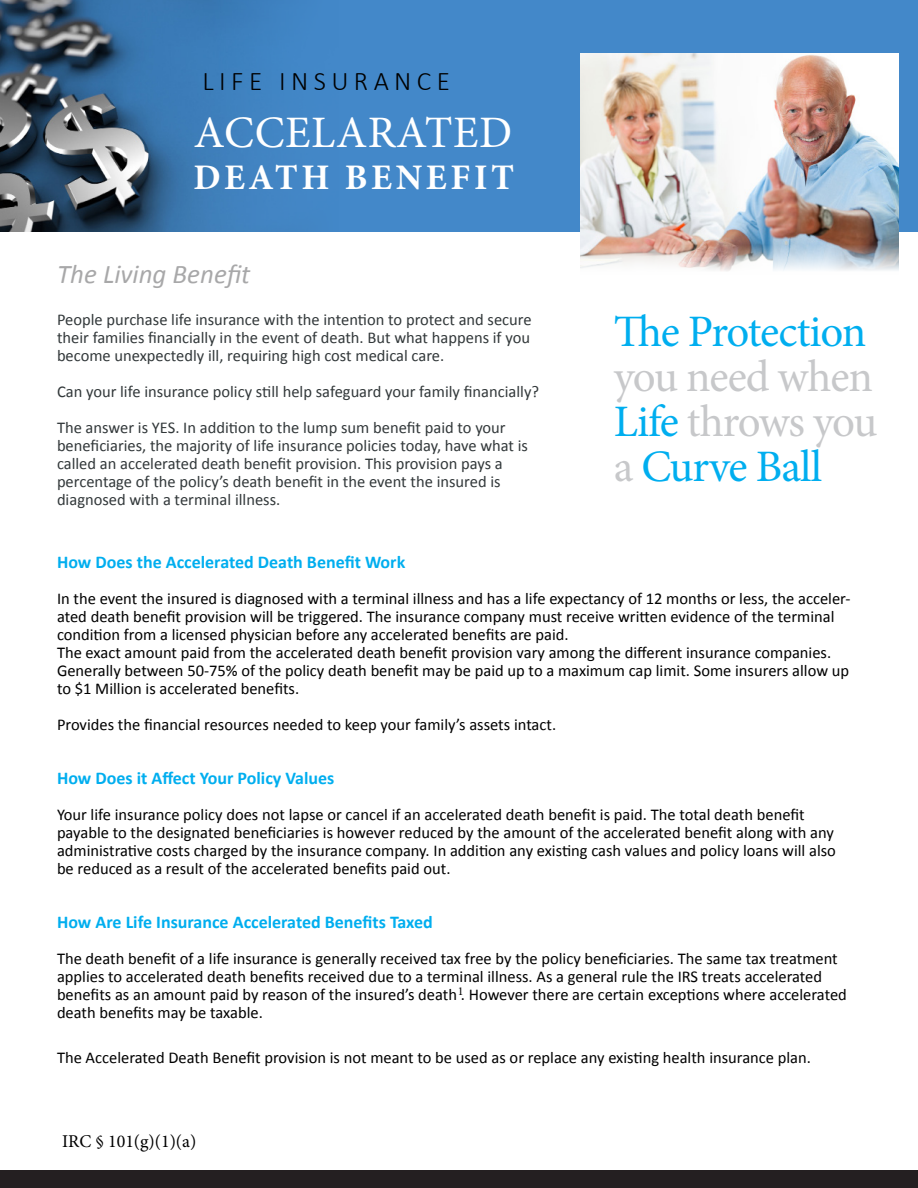
<style>
.page{position:relative;width:918px;height:1188px;background:#fff}
.page>*{position:absolute;margin:0;border:0;box-sizing:border-box;transform-origin:0 0}
.t1{font:45px/45px "Minion Pro";letter-spacing:-.03em;color:#c7c8ca;text-align:justify}
.t2{font:45px "Minion Pro";letter-spacing:-.035em;color:#00aeef}
.t3{font:45px "Minion Pro";letter-spacing:.01em;color:#fff}
.t4{font:700 36px "Minion Pro";letter-spacing:.1em;color:#fff}
.t5{font:italic 27px "Calibri";color:#a8a8a9}
.t6{font:300 27px "Calibri";letter-spacing:.2em;color:#000}
.t7{font:700 18px "Calibri";color:#00aeef}
.t8{font:18px "Minion Pro";color:#000}
.t9{font:16.5px/18px "Calibri";color:#000}
.t10{font:16.5px/18px "Calibri";color:#32383a}
.t11{font:12px "Minion Pro";color:#000}
.s1{color:#00aeef}
</style>
<div class="page">
<div style="left:0;top:0;width:918px;height:231px;background:#4388c9"></div>
<img style="left:0;top:0;width:271px;height:231px">
<img style="left:580px;top:54px;width:319px;height:217px">
<div style="left:0;top:1170px;width:918px;height:18px;background:#241f21"></div>
<h3 class="t6" style="left:202px;top:65px;width:249px">LIFE INSURANCE</h3>
<h1 class="t3" style="left:194px;top:102px;width:147px">Accelara</h1>
<h1 class="t3" style="left:425px;top:102px;width:89px">ted</h1>
<h2 class="t4" style="left:194px;top:152px;width:322px">DEATH BENEFIT</h2>
<h3 class="t5" style="left:57px;top:256px;width:195px">The Living Benefit</h3>
<p class="t10" style="left:57px;top:311px;width:476px;text-align:justify">People purchase life insurance with the intention to protect and secure their families financially in the event of death. But what happens if you become unexpectedly ill, requiring high cost medical care.</p>
<p class="t10" style="left:57px;top:374px;width:484px;line-height:36px">Can your life insurance policy still help safeguard your family financially?<br>The answer is YES. In addition to the lump sum benefit paid to your</p>
<p class="t10" style="left:57px;top:437px;width:473px">beneficiaries, the majority of life insurance policies today, have what is called an accelerated death benefit provision. This provision pays a percentage of the policy’s death benefit in the event the insured is diagnosed with a terminal illness.</p>
<h1 class="t2" style="left:614px;top:301px;width:254px">The Protection</h1>
<h1 class="t1" style="left:614px;top:354px;width:265px">you need when <span class="s1">Life</span> throws you a <span class="s1">Curve Ball</span></h1>
<p class="t7" style="left:57px;top:550px;width:350px">How Does the Accelerated Death Benefit Work</p>
<p class="t9" style="left:57px;top:589px;width:795px">In the event the insured is diagnosed with a terminal illness and has a life expectancy of 12 months or less, the acceler&shy;ated death benefit provision will be triggered. The insurance company must receive written evidence of the terminal condition from a licensed physician before any accelerated benefits are paid.<br>The exact amount paid from the accelerated death benefit provision vary among the different insurance companies.<br>Generally between 50-75% of the policy death benefit may be paid up to a maximum cap limit. Some insurers allow up to $1 Million is accelerated benefits.</p>
<p class="t9" style="left:57px;top:715px;width:501px">Provides the financial resources needed to keep your family’s assets intact.</p>
<p class="t7" style="left:57px;top:766px;width:279px">How Does it Affect Your Policy Values</p>
<p class="t9" style="left:57px;top:805px;width:780px">Your life insurance policy does not lapse or cancel if an accelerated death benefit is paid. The total death benefit payable to the designated beneficiaries is however reduced by the amount of the accelerated benefit along with any administrative costs charged by the insurance company. In addition any existing cash values and policy loans will also be reduced as a result of the accelerated benefits paid out.</p>
<p class="t7" style="left:57px;top:910px;width:377px">How Are Life Insurance Accelerated Benefits Taxed</p>
<p class="t9" style="left:57px;top:949px;width:791px">The death benefit of a life insurance is generally received tax free by the policy beneficiaries. The same tax treatment applies to accelerated death benefits received due to a terminal illness. As a general rule the IRS treats accelerated benefits as an amount paid by reason of the insured’s death . However there are certain exceptions where accelerated death benefits may be taxable.</p>
<p class="t9" style="left:57px;top:1048px;width:756px">The Accelerated Death Benefit provision is not meant to be used as or replace any existing health insurance plan.</p>
<p class="t11" style="left:458px;top:983px;width:7px">1</p>
<p class="t8" style="left:62px;top:1129px;width:136px">IRC § 101(g)(1)(a)</p>
</div>
